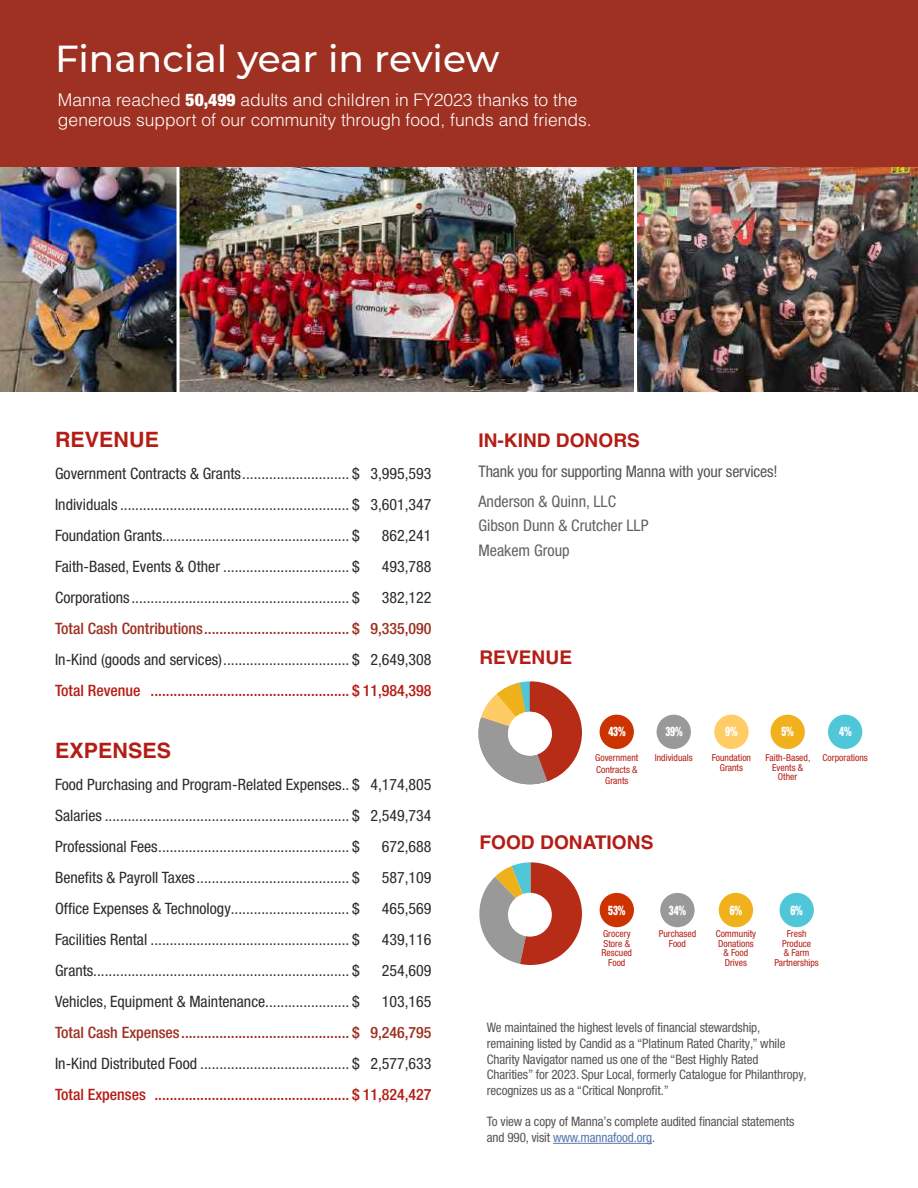
<style>
.page{position:relative;width:918px;height:1188px;background:#fff}
.page>*{position:absolute;margin:0;border:0;box-sizing:border-box;transform-origin:0 0}
.t1{font:500 37.5px "Montserrat";color:#fff}
.t2{font:700 21.15px "Helvetica LT Std";color:#b41d15}
.t3{font:700 18.9px "Helvetica LT Std";color:#b41d15}
.t4{font:300 17.4px/20.4px "Helvetica LT Std";color:#fff}
.t5{font:condensed 16.05px/24.8px "Helvetica Neue LT Pro";color:#636366}
.t6{font:condensed 16.05px "Helvetica Neue LT Pro";letter-spacing:-.01em;color:#575653}
.t7{font:condensed 15.75px/31px "Helvetica Neue LT Pro";color:#2c2b28;text-align:justify}
.t8{font:500 condensed 15.75px "Helvetica Neue LT Pro";color:#b41d15}
.t9{font:500 condensed 15.75px "Helvetica Neue LT Pro";color:#9e3122}
.t10{font:900 condensed 13.2px "Helvetica Neue LT Pro";letter-spacing:-.03em;color:#fff;scale:.74 1}
.t11{font:condensed 13.05px/15.8px "Helvetica Neue LT Pro";letter-spacing:-.01em;color:#575653}
.t12{font:condensed 9.6px/9.6px "Helvetica Neue LT Pro";color:#b41d15;text-align:center}
.s1{font-family:"Helvetica Neue LT Pro";font-weight:900;font-stretch:condensed}
.s2{color:#5678b0}
</style>
<div class="page">
<img style="left:637px;top:167px;width:281px;height:225px">
<img style="left:0;top:167px;width:177px;height:225px">
<img style="left:180px;top:167px;width:454px;height:225px">
<div style="left:0;top:0;width:918px;height:167px;background:#9e3122"></div>
<svg style="left:478px;top:681px;width:104px;height:103px"></svg>
<div style="left:600px;top:715px;width:34px;height:34px;background:#c30;border-radius:50%"></div>
<div style="left:657px;top:715px;width:34px;height:34px;background:#999;border-radius:50%"></div>
<div style="left:714px;top:715px;width:35px;height:34px;background:#fc6;border-radius:50%"></div>
<div style="left:771px;top:715px;width:34px;height:34px;background:#f0b11d;border-radius:50%"></div>
<div style="left:780px;top:893px;width:34px;height:34px;background:#50c6d9;border-radius:50%"></div>
<div style="left:719px;top:893px;width:34px;height:34px;background:#f0b11d;border-radius:50%"></div>
<div style="left:660px;top:893px;width:35px;height:34px;background:#999;border-radius:50%"></div>
<div style="left:828px;top:715px;width:34px;height:34px;background:#50c6d9;border-radius:50%"></div>
<hr style="left:553px;top:1143px;width:99px;height:1px;background:#5678b0">
<div style="left:600px;top:893px;width:34px;height:34px;background:#c30;border-radius:50%"></div>
<div style="left:508px;top:712px;width:44px;height:44px;background:#fff;border-radius:50%"></div>
<svg style="left:479px;top:862px;width:103px;height:103px"></svg>
<div style="left:508px;top:893px;width:44px;height:44px;background:#fff;border-radius:50%"></div>
<h1 class="t1" style="left:55px;top:33px;width:446px">Financial year in review</h1>
<p class="t4" style="left:58px;top:89px;width:535px">Manna reached <span class="s1">50,499</span> adults and children in FY2023 thanks to the generous support of our community through food, funds and friends.</p>
<h2 class="t2" style="left:55px;top:427px;width:105px">REVENUE</h2>
<p class="t7" style="left:55px;top:457px;width:378px">Government Contracts &amp; Grants............................ $ 3,995,593<br>Individuals ............................................................ $ 3,601,347<br>Foundation Grants................................................. $</p>
<p class="t7" style="left:382px;top:520px;width:51px">862,241</p>
<p class="t7" style="left:55px;top:551px;width:306px">Faith-Based, Events &amp; Other ................................. $</p>
<p class="t7" style="left:382px;top:551px;width:51px">493,788</p>
<p class="t7" style="left:55px;top:582px;width:306px">Corporations......................................................... $</p>
<p class="t7" style="left:382px;top:582px;width:51px">382,122</p>
<p class="t9" style="left:55px;top:619px;width:378px">Total Cash Contributions...................................... $ 9,335,090</p>
<p class="t7" style="left:55px;top:644px;width:378px">In-Kind (goods and services)................................. $ 2,649,308</p>
<p class="t8" style="left:55px;top:681px;width:378px">Total Revenue .................................................... $ 11,984,398</p>
<h2 class="t2" style="left:55px;top:738px;width:117px">EXPENSES</h2>
<p class="t7" style="left:55px;top:768px;width:378px">Food Purchasing and Program-Related Expenses.. $ 4,174,805<br>Salaries ................................................................ $ 2,549,734<br>Professional Fees.................................................. $</p>
<p class="t7" style="left:382px;top:830px;width:51px">672,688</p>
<p class="t7" style="left:55px;top:861px;width:306px">Benefits &amp; Payroll Taxes........................................ $</p>
<p class="t7" style="left:382px;top:861px;width:51px">587,109</p>
<p class="t7" style="left:55px;top:892px;width:306px">Office Expenses &amp; Technology............................... $</p>
<p class="t7" style="left:382px;top:892px;width:51px">465,569</p>
<p class="t7" style="left:55px;top:924px;width:306px">Facilities Rental .................................................... $</p>
<p class="t7" style="left:382px;top:924px;width:51px">439,116</p>
<p class="t7" style="left:55px;top:955px;width:306px">Grants................................................................... $</p>
<p class="t7" style="left:382px;top:955px;width:51px">254,609</p>
<p class="t7" style="left:55px;top:986px;width:306px">Vehicles, Equipment &amp; Maintenance...................... $</p>
<p class="t7" style="left:382px;top:986px;width:51px">103,165</p>
<p class="t9" style="left:55px;top:1023px;width:378px">Total Cash Expenses............................................ $ 9,246,795</p>
<p class="t7" style="left:55px;top:1048px;width:378px">In-Kind Distributed Food ....................................... $ 2,577,633</p>
<p class="t8" style="left:55px;top:1085px;width:378px">Total Expenses ................................................... $ 11,824,427</p>
<p class="t3" style="left:478px;top:428px;width:163px">IN-KIND DONORS</p>
<p class="t6" style="left:478px;top:462px;width:301px">Thank you for supporting Manna with your services!</p>
<p class="t5" style="left:478px;top:488px;width:172px">Anderson &amp; Quinn, LLC<br>Gibson Dunn &amp; Crutcher LLP<br>Meakem Group</p>
<p class="t3" style="left:479px;top:646px;width:94px">REVENUE</p>
<p class="t10" style="left:608px;top:724px;width:25px">43%</p>
<p class="t10" style="left:665px;top:724px;width:25px">39%</p>
<p class="t10" style="left:725px;top:724px;width:18px">9%</p>
<p class="t10" style="left:781px;top:724px;width:18px">5%</p>
<p class="t12" style="left:595px;top:752px;width:45px;line-height:11.6px">Government<br>Contracts &amp;<br>Grants</p>
<p class="t12" style="left:655px;top:753px;width:39px">Individuals</p>
<p class="t12" style="left:712px;top:753px;width:41px">Foundation<br>Grants</p>
<p class="t12" style="left:765px;top:753px;width:46px">Faith-Based,<br>Events &amp;<br>Other</p>
<p class="t10" style="left:839px;top:724px;width:18px">4%</p>
<p class="t12" style="left:823px;top:753px;width:47px">Corporations</p>
<p class="t3" style="left:479px;top:831px;width:176px">FOOD DONATIONS</p>
<p class="t10" style="left:608px;top:902px;width:25px">53%</p>
<p class="t10" style="left:669px;top:902px;width:25px">34%</p>
<p class="t10" style="left:730px;top:902px;width:18px">6%</p>
<p class="t10" style="left:791px;top:902px;width:18px">6%</p>
<p class="t12" style="left:602px;top:929px;width:32px">Grocery<br>Store &amp;<br>Rescued<br>Food</p>
<p class="t12" style="left:659px;top:929px;width:39px">Purchased<br>Food</p>
<p class="t12" style="left:716px;top:929px;width:42px">Community<br>Donations &amp; Food<br>Drives</p>
<p class="t12" style="left:774px;top:929px;width:46px">Fresh<br>Produce<br>&amp; Farm<br>Partnerships</p>
<p class="t11" style="left:487px;top:1020px;width:321px">We maintained the highest levels of financial stewardship, remaining listed by Candid as a “Platinum Rated Charity,” while Charity Navigator named us one of the “Best Highly Rated Charities” for 2023. Spur Local, formerly Catalogue for Philanthropy, recognizes us as a “Critical Nonprofit.”</p>
<p class="t11" style="left:487px;top:1114px;width:309px">To view a copy of Manna’s complete audited financial statements and 990, visit <span class="s2">www.mannafood.org</span>.</p>
</div>
